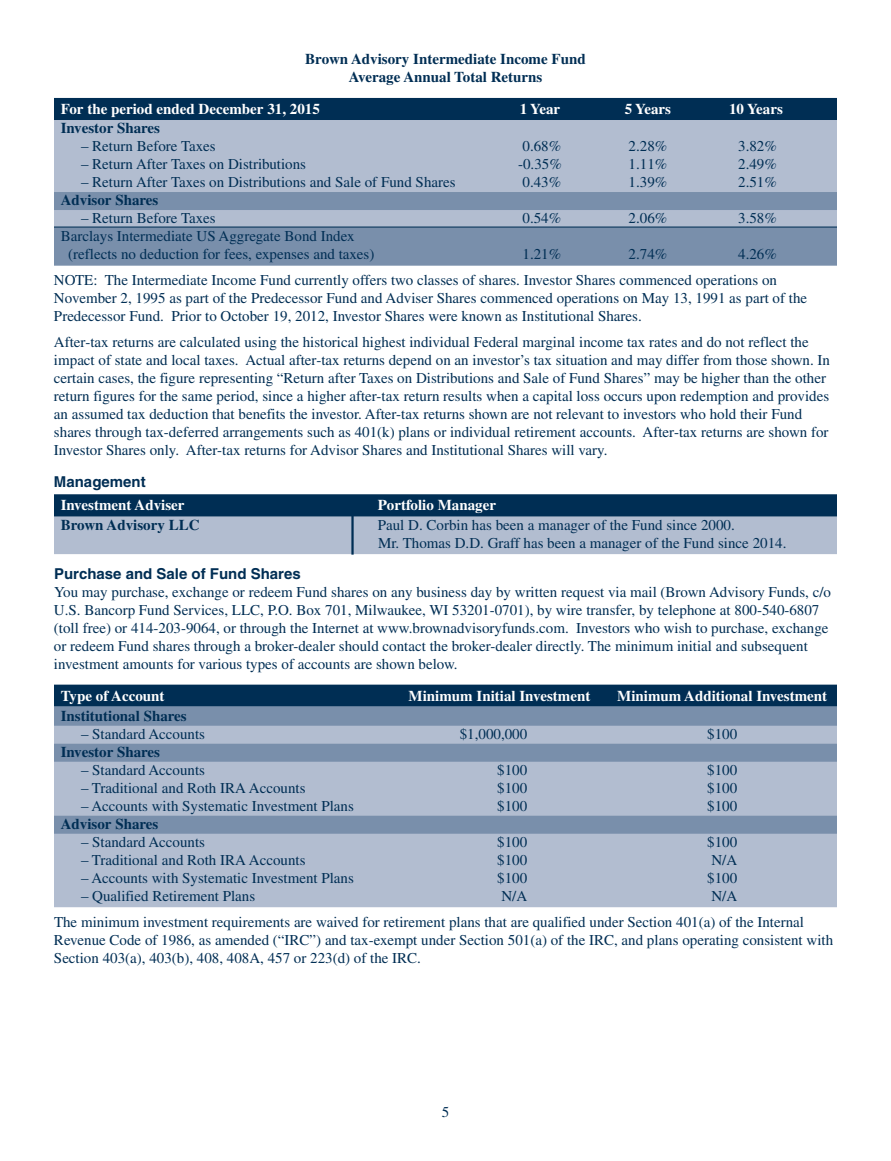
<style>
.page{position:relative;width:891px;height:1161px;background:#fff}
.page>*{position:absolute;margin:0;border:0;box-sizing:border-box;transform-origin:0 0}
.t1{font:15px/18px "Times";color:#002e54}
.t2{font:700 15px/18px "Times";color:#002e54;text-align:center}
.t3{font:700 15px "Times";color:#fff}
.t4{font:700 15px "Helvetica";color:#002e54}
</style>
<div class="page">
<div style="left:54px;top:98px;width:783px;height:22px;background:#002e54"></div>
<div style="left:54px;top:120px;width:783px;height:20px;background:#b2bdd0"></div>
<div style="left:54px;top:138px;width:783px;height:20px;background:#b2bdd0"></div>
<div style="left:54px;top:156px;width:783px;height:20px;background:#b2bdd0"></div>
<div style="left:54px;top:174px;width:783px;height:20px;background:#b2bdd0"></div>
<div style="left:54px;top:192px;width:783px;height:20px;background:#798fab"></div>
<div style="left:54px;top:210px;width:783px;height:20px;background:#b2bdd0"></div>
<hr style="left:54px;top:227px;width:783px;height:1px;background:#002e54">
<div style="left:54px;top:228px;width:783px;height:19px;background:#798fab"></div>
<div style="left:54px;top:246px;width:783px;height:20px;background:#798fab"></div>
<div style="left:54px;top:494px;width:783px;height:23px;background:#002e54"></div>
<div style="left:54px;top:517px;width:783px;height:19px;background:#b2bdd0"></div>
<div style="left:54px;top:535px;width:783px;height:19px;background:#b2bdd0"></div>
<div style="left:54px;top:685px;width:783px;height:22px;background:#002e54"></div>
<div style="left:54px;top:706px;width:783px;height:21px;background:#798fab"></div>
<div style="left:54px;top:726px;width:783px;height:19px;background:#b2bdd0"></div>
<div style="left:54px;top:744px;width:783px;height:19px;background:#798fab"></div>
<div style="left:54px;top:762px;width:783px;height:19px;background:#b2bdd0"></div>
<div style="left:54px;top:780px;width:783px;height:19px;background:#b2bdd0"></div>
<div style="left:54px;top:798px;width:783px;height:19px;background:#b2bdd0"></div>
<div style="left:54px;top:816px;width:783px;height:19px;background:#798fab"></div>
<div style="left:54px;top:834px;width:783px;height:19px;background:#b2bdd0"></div>
<div style="left:54px;top:852px;width:783px;height:19px;background:#b2bdd0"></div>
<div style="left:54px;top:870px;width:783px;height:19px;background:#b2bdd0"></div>
<div style="left:54px;top:888px;width:783px;height:19px;background:#b2bdd0"></div>
<hr style="left:351px;top:514px;width:3px;height:41px;background:#002e54">
<p class="t2" style="left:305px;top:52px;width:282px">Brown Advisory Intermediate Income Fund<br>Average Annual Total Returns</p>
<p class="t3" style="left:61px;top:104px;width:261px">For the period ended December 31, 2015</p>
<p class="t3" style="left:520px;top:104px;width:42px">1 Year</p>
<p class="t3" style="left:625px;top:104px;width:48px">5 Years</p>
<p class="t3" style="left:729px;top:104px;width:55px">10 Years</p>
<p class="t2" style="left:61px;top:121px;width:101px">Investor Shares</p>
<p class="t1" style="left:81px;top:139px;width:136px">– Return Before Taxes</p>
<p class="t1" style="left:523px;top:139px;width:40px">0.68%</p>
<p class="t1" style="left:629px;top:139px;width:40px">2.28%</p>
<p class="t1" style="left:738px;top:139px;width:40px">3.82%</p>
<p class="t1" style="left:81px;top:157px;width:227px">– Return After Taxes on Distributions</p>
<p class="t1" style="left:518px;top:157px;width:45px">-0.35%</p>
<p class="t1" style="left:629px;top:157px;width:40px">1.11%</p>
<p class="t1" style="left:738px;top:157px;width:40px">2.49%</p>
<p class="t1" style="left:81px;top:175px;width:376px">– Return After Taxes on Distributions and Sale of Fund Shares</p>
<p class="t1" style="left:523px;top:175px;width:40px">0.43%</p>
<p class="t1" style="left:629px;top:175px;width:40px">1.39%</p>
<p class="t1" style="left:738px;top:175px;width:40px">2.51%</p>
<p class="t2" style="left:61px;top:193px;width:99px">Advisor Shares</p>
<p class="t1" style="left:81px;top:211px;width:136px">– Return Before Taxes</p>
<p class="t1" style="left:523px;top:211px;width:40px">0.54%</p>
<p class="t1" style="left:629px;top:211px;width:40px">2.06%</p>
<p class="t1" style="left:738px;top:211px;width:40px">3.58%</p>
<p class="t1" style="left:68px;top:228px;width:308px;line-height:18.6px;text-indent:-8px">Barclays Intermediate US Aggregate Bond Index (reflects no deduction for fees, expenses and taxes)</p>
<p class="t1" style="left:54px;top:243px;width:725px;line-height:26.1px;text-align:right">4.26%<br>NOTE: The Intermediate Income Fund currently offers two classes of shares. Investor Shares commenced operations on</p>
<p class="t1" style="left:54px;top:291px;width:755px">November 2, 1995 as part of the Predecessor Fund and Adviser Shares commenced operations on May 13, 1991 as part of the<br>Predecessor Fund. Prior to October 19, 2012, Investor Shares were known as Institutional Shares.</p>
<p class="t1" style="left:54px;top:335px;width:778px">After-tax returns are calculated using the historical highest individual Federal marginal income tax rates and do not reflect the impact of state and local taxes. Actual after-tax returns depend on an investor’s tax situation and may differ from those shown. In certain cases, the figure representing “Return after Taxes on Distributions and Sale of Fund Shares” may be higher than the other return figures for the same period, since a higher after-tax return results when a capital loss occurs upon redemption and provides an assumed tax deduction that benefits the investor. After-tax returns shown are not relevant to investors who hold their Fund shares through tax-deferred arrangements such as 401(k) plans or individual retirement accounts. After-tax returns are shown for Investor Shares only. After-tax returns for Advisor Shares and Institutional Shares will vary.</p>
<p class="t4" style="left:54px;top:476px;width:93px">Management</p>
<p class="t3" style="left:61px;top:500px;width:125px">Investment Adviser</p>
<p class="t3" style="left:378px;top:500px;width:120px">Portfolio Manager</p>
<p class="t2" style="left:61px;top:517px;width:140px">Brown Advisory LLC</p>
<p class="t1" style="left:378px;top:517px;width:410px">Paul D. Corbin has been a manager of the Fund since 2000.<br>Mr. Thomas D.D. Graff has been a manager of the Fund since 2014.</p>
<p class="t4" style="left:54px;top:568px;width:248px">Purchase and Sale of Fund Shares</p>
<p class="t1" style="left:54px;top:585px;width:779px">You may purchase, exchange or redeem Fund shares on any business day by written request via mail (Brown Advisory Funds, c/o U.S. Bancorp Fund Services, LLC, P.O. Box 701, Milwaukee, WI 53201-0701), by wire transfer, by telephone at 800-540-6807 (toll free) or 414-203-9064, or through the Internet at www.brownadvisoryfunds.com. Investors who wish to purchase, exchange or redeem Fund shares through a broker-dealer should contact the broker-dealer directly. The minimum initial and subsequent investment amounts for various types of accounts are shown below.</p>
<p class="t3" style="left:61px;top:691px;width:105px">Type of Account</p>
<p class="t3" style="left:409px;top:691px;width:183px">Minimum Initial Investment</p>
<p class="t3" style="left:617px;top:691px;width:212px">Minimum Additional Investment</p>
<p class="t2" style="left:61px;top:708px;width:128px">Institutional Shares</p>
<p class="t1" style="left:81px;top:726px;width:126px">– Standard Accounts</p>
<p class="t1" style="left:460px;top:726px;width:69px">$1,000,000</p>
<p class="t1" style="left:707px;top:726px;width:31px">$100</p>
<p class="t2" style="left:61px;top:744px;width:101px">Investor Shares</p>
<p class="t1" style="left:81px;top:762px;width:126px">– Standard Accounts</p>
<p class="t1" style="left:497px;top:762px;width:31px">$100</p>
<p class="t1" style="left:707px;top:762px;width:31px">$100</p>
<p class="t1" style="left:81px;top:780px;width:226px">– Traditional and Roth IRA Accounts</p>
<p class="t1" style="left:497px;top:780px;width:31px">$100</p>
<p class="t1" style="left:707px;top:780px;width:31px">$100</p>
<p class="t1" style="left:81px;top:798px;width:274px">– Accounts with Systematic Investment Plans</p>
<p class="t1" style="left:497px;top:798px;width:31px">$100</p>
<p class="t1" style="left:707px;top:798px;width:31px">$100</p>
<p class="t2" style="left:61px;top:816px;width:99px">Advisor Shares</p>
<p class="t1" style="left:81px;top:834px;width:126px">– Standard Accounts</p>
<p class="t1" style="left:497px;top:834px;width:31px">$100</p>
<p class="t1" style="left:707px;top:834px;width:31px">$100</p>
<p class="t1" style="left:81px;top:852px;width:226px">– Traditional and Roth IRA Accounts</p>
<p class="t1" style="left:497px;top:852px;width:31px">$100</p>
<p class="t1" style="left:711px;top:852px;width:27px">N/A</p>
<p class="t1" style="left:81px;top:870px;width:274px">– Accounts with Systematic Investment Plans</p>
<p class="t1" style="left:497px;top:870px;width:31px">$100</p>
<p class="t1" style="left:707px;top:870px;width:31px">$100</p>
<p class="t1" style="left:81px;top:888px;width:176px">– Qualified Retirement Plans</p>
<p class="t1" style="left:501px;top:888px;width:27px">N/A</p>
<p class="t1" style="left:523px;top:247px;width:40px">1.21%</p>
<p class="t1" style="left:629px;top:247px;width:40px">2.74%</p>
<p class="t1" style="left:54px;top:884px;width:752px;line-height:26.1px;text-indent:657px">N/A<br>The minimum investment requirements are waived for retirement plans that are qualified under Section 401(a) of the Internal</p>
<p class="t1" style="left:54px;top:932px;width:781px">Revenue Code of 1986, as amended (“IRC”) and tax-exempt under Section 501(a) of the IRC, and plans operating consistent with<br>Section 403(a), 403(b), 408, 408A, 457 or 223(d) of the IRC.</p>
<p class="t1" style="left:442px;top:1105px;width:9px">5</p>
</div>
